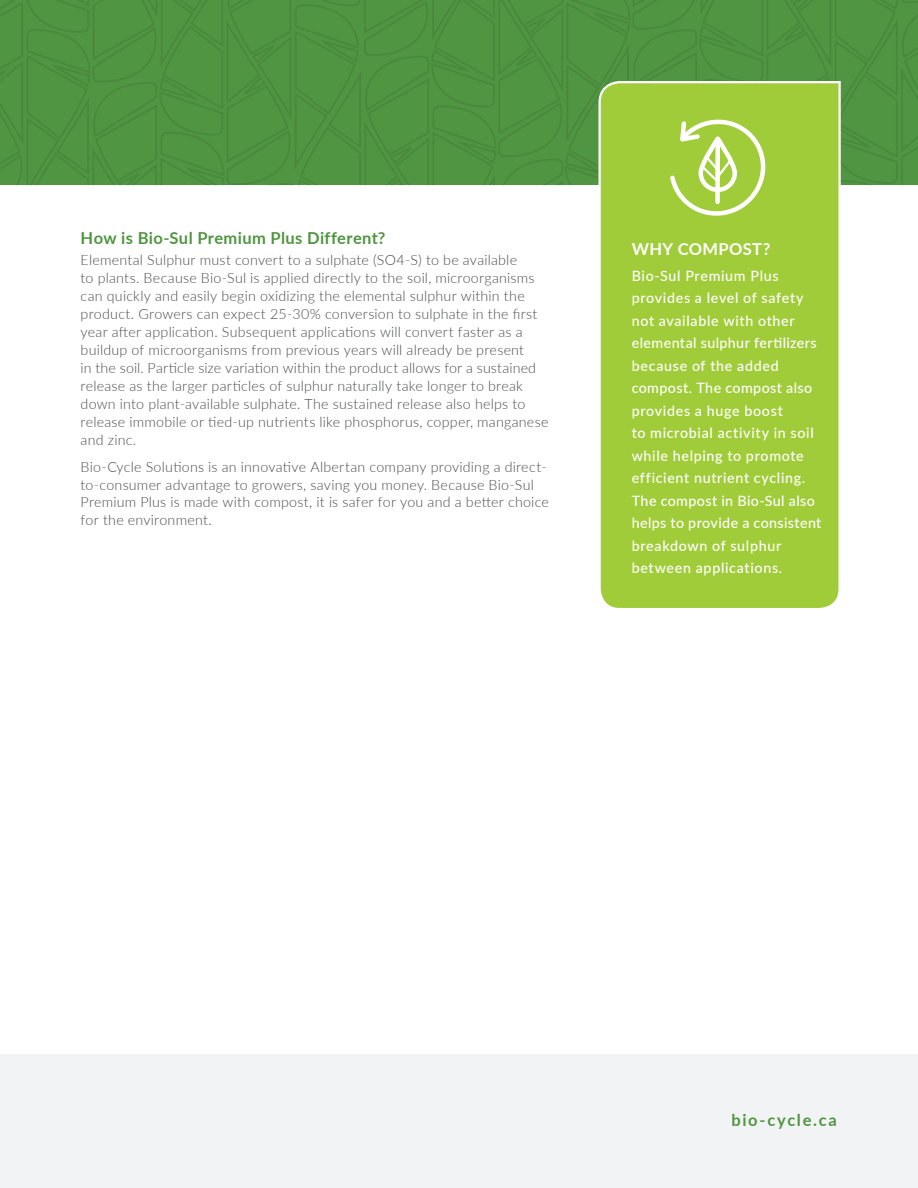
<style>
.page{position:relative;width:918px;height:1188px;background:#fff}
.page>*{position:absolute;margin:0;border:0;box-sizing:border-box;transform-origin:0 0}
.t1{font:700 16.5px "Lato";letter-spacing:.025em;color:#509541}
.t2{font:700 16.5px "Lato";letter-spacing:.1em;color:#509541}
.t3{font:700 16.5px "Lato";letter-spacing:.025em;color:#fff}
.t4{font:300 14.25px/18px "Lato";letter-spacing:.015em;color:#4b4c4d}
.t5{font:500 14.25px/22.5px "Lato";letter-spacing:.045em;color:#fff}
</style>
<div class="page">
<div style="left:0;top:1054px;width:918px;height:134px;background:#f2f3f4"></div>
<div style="left:600px;top:225px;width:239px;height:383px;background:#a1cc3a"></div>
<svg style="left:0;top:0;width:918px;height:225px;background:#75ab59"></svg>
<p class="t1" style="left:81px;top:226px;width:306px">How is Bio-Sul Premium Plus Different?</p>
<p class="t4" style="left:81px;top:250px;width:469px">Elemental Sulphur must convert to a sulphate (SO4-S) to be available<br>to plants. Because Bio-Sul is applied directly to the soil, microorganisms can quickly and easily begin oxidizing the elemental sulphur within the product. Growers can expect 25-30% conversion to sulphate in the first year after application. Subsequent applications will convert faster as a buildup of microorganisms from previous years will already be present<br>in the soil. Particle size variation within the product allows for a sustained release as the larger particles of sulphur naturally take longer to break down into plant-available sulphate. The sustained release also helps to release immobile or tied-up nutrients like phosphorus, copper, manganese and zinc.</p>
<p class="t4" style="left:81px;top:457px;width:470px">Bio-Cycle Solutions is an innovative Albertan company providing a direct&shy;to-consumer advantage to growers, saving you money. Because Bio-Sul Premium Plus is made with compost, it is safer for you and a better choice for the environment.</p>
<p class="t3" style="left:632px;top:237px;width:140px">WHY COMPOST?</p>
<p class="t5" style="left:632px;top:264px;width:191px">Bio-Sul Premium Plus provides a level of safety not available with other elemental sulphur fertilizers because of the added compost. The compost also provides a huge boost<br>to microbial activity in soil while helping to promote efficient nutrient cycling.<br>The compost in Bio-Sul also helps to provide a consistent breakdown of sulphur between applications.</p>
<p class="t2" style="left:731px;top:1108px;width:107px">bio-cycle.ca</p>
</div>
